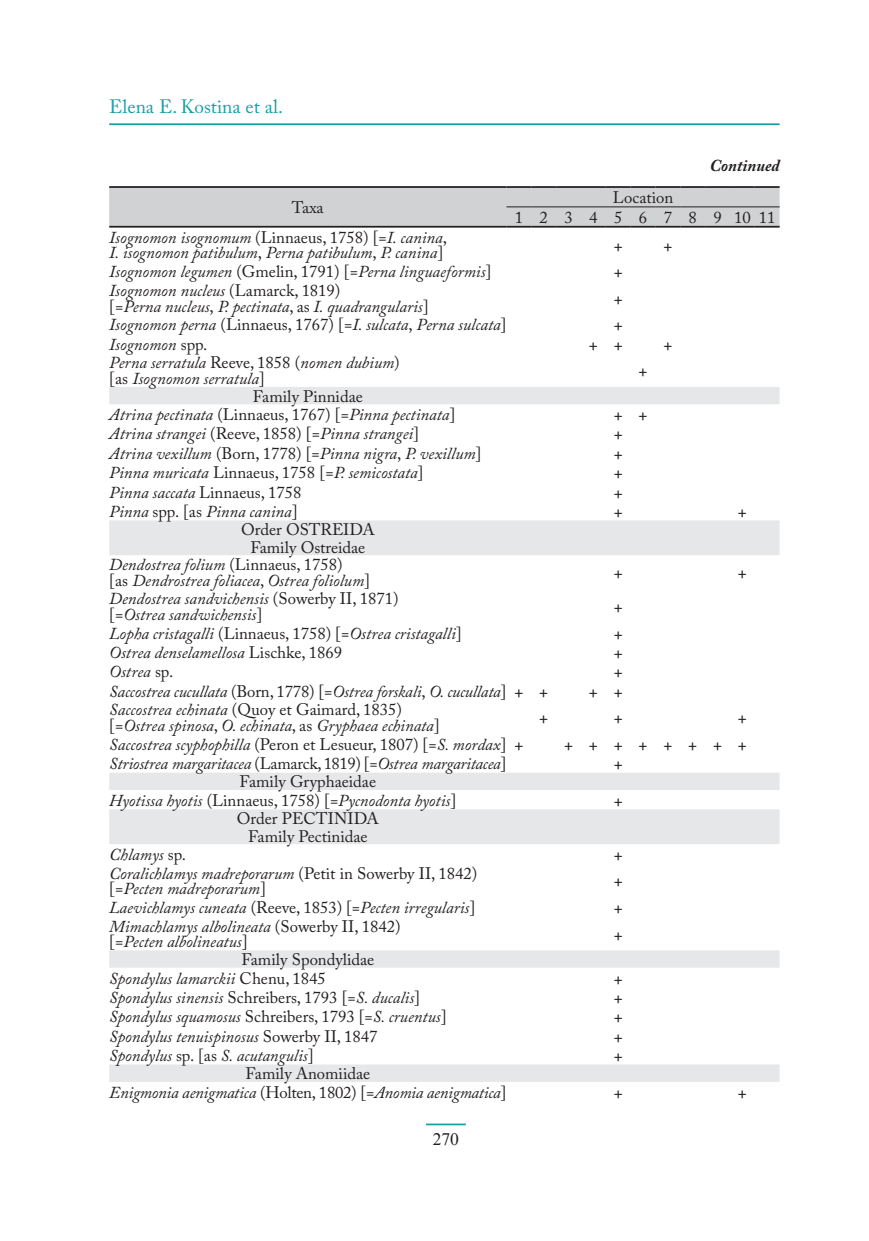
<style>
.page{position:relative;width:869px;height:1241px;background:#fff}
.page>*{position:absolute;margin:0;border:0;box-sizing:border-box;transform-origin:0 0}
.t1{font:19.25px "Adobe Caslon Pro";color:#231f20}
.t2{font:19.25px "Adobe Caslon Pro";color:#189fa6}
.t3{font:17.5px "Times New Roman";color:#231f20}
.t4{font:italic 16.62px/15.8px "Adobe Caslon Pro";color:#231f20}
.t5{font:16.62px/18.4px "Adobe Caslon Pro";color:#231f20}
.t6{font:16.62px/19.4px "Adobe Caslon Pro";letter-spacing:.49em;color:#231f20;text-align:center}
.t7{font:italic 700 16.62px "Adobe Caslon Pro";color:#231f20}
.s1{font-style:normal}
.s2{font-style:italic}
.s3{font-style:normal;font-size:19.25px}
</style>
<div class="page">
<hr style="left:426px;top:1123px;width:39px;height:2px;background:#189fa6">
<hr style="left:109px;top:123px;width:670px;height:2px;background:#189fa6">
<svg style="left:109px;top:387px;width:670px;height:694px"></svg>
<hr style="left:109px;top:186px;width:397px;height:2px;background:#231f20">
<hr style="left:506px;top:186px;width:25px;height:2px;background:#231f20">
<hr style="left:531px;top:186px;width:25px;height:2px;background:#231f20">
<hr style="left:556px;top:186px;width:24px;height:2px;background:#231f20">
<hr style="left:580px;top:186px;width:25px;height:2px;background:#231f20">
<hr style="left:605px;top:186px;width:25px;height:2px;background:#231f20">
<hr style="left:630px;top:186px;width:25px;height:2px;background:#231f20">
<hr style="left:655px;top:186px;width:25px;height:2px;background:#231f20">
<hr style="left:680px;top:186px;width:24px;height:2px;background:#231f20">
<hr style="left:704px;top:186px;width:25px;height:2px;background:#231f20">
<hr style="left:729px;top:186px;width:25px;height:2px;background:#231f20">
<hr style="left:754px;top:186px;width:25px;height:2px;background:#231f20">
<svg style="left:109px;top:187px;width:670px;height:40px"></svg>
<p class="t2" style="left:109px;top:95px;width:175px">Elena E. Kostina et al.</p>
<p class="t7" style="left:709px;top:155px;width:71px">Continued</p>
<p class="t5" style="left:292px;top:198px;width:33px">Taxa</p>
<p class="t6" style="left:514px;top:188px;width:262px">Location<br>1234567891011</p>
<p class="t4" style="left:109px;top:229px;width:339px">Isognomon isognomum <span class="s1">(Linnaeus, 1758) [=</span>I. canina<span class="s1">,<br></span>I. isognomon patibulum<span class="s1">,</span> Perna patibulum<span class="s1">,</span> P. canina<span class="s1">]</span></p>
<p class="t1" style="left:613px;top:233px;width:11px">+</p>
<p class="t1" style="left:662px;top:233px;width:11px">+</p>
<p class="t4" style="left:109px;top:263px;width:383px">Isognomon legumen <span class="s1">(Gmelin, 1791) [=</span>Perna linguaeformis<span class="s1">]</span></p>
<p class="t1" style="left:613px;top:260px;width:11px">+</p>
<p class="t4" style="left:109px;top:282px;width:321px">Isognomon nucleus <span class="s1">(Lamarck, 1819)<br>[=</span>Perna nucleus<span class="s1">,</span> P. pectinata<span class="s1">, as</span> I. quadrangularis<span class="s1">]</span></p>
<p class="t1" style="left:613px;top:287px;width:11px">+</p>
<p class="t4" style="left:109px;top:316px;width:398px">Isognomon perna <span class="s1">(Linnaeus, 1767) [=</span>I. sulcata<span class="s1">,</span> Perna sulcata<span class="s1">]</span></p>
<p class="t1" style="left:613px;top:313px;width:11px">+</p>
<p class="t4" style="left:109px;top:336px;width:100px">Isognomon <span class="s1">spp.</span></p>
<p class="t1" style="left:588px;top:332px;width:36px">+ +</p>
<p class="t1" style="left:662px;top:332px;width:11px">+</p>
<p class="t4" style="left:109px;top:354px;width:292px">Perna serratula <span class="s1">Reeve, 1858 (</span>nomen dubium<span class="s1">) [as</span> Isognomon serratula<span class="s1">]</span></p>
<p class="t1" style="left:638px;top:359px;width:11px">+</p>
<p class="t5" style="left:109px;top:387px;width:347px;text-indent:143px">Family Pinnidae<br><span class="s2">Atrina pectinata</span> (Linnaeus, 1767) [=<span class="s2">Pinna pectinata</span>]</p>
<p class="t1" style="left:613px;top:403px;width:36px">+ +</p>
<p class="t4" style="left:109px;top:426px;width:311px">Atrina strangei <span class="s1">(Reeve, 1858) [=</span>Pinna strangei<span class="s1">]</span></p>
<p class="t1" style="left:613px;top:422px;width:11px">+</p>
<p class="t4" style="left:109px;top:445px;width:373px">Atrina vexillum <span class="s1">(Born, 1778) [=</span>Pinna nigra<span class="s1">,</span> P. vexillum<span class="s1">]</span></p>
<p class="t1" style="left:613px;top:442px;width:11px">+</p>
<p class="t4" style="left:109px;top:464px;width:315px">Pinna muricata <span class="s1">Linnaeus, 1758 [=</span>P. semicostata<span class="s1">]</span></p>
<p class="t1" style="left:613px;top:461px;width:11px">+</p>
<p class="t5" style="left:109px;top:482px;width:193px"><span class="s2">Pinna saccata</span> Linnaeus, 1758</p>
<p class="t1" style="left:613px;top:480px;width:11px">+</p>
<p class="t4" style="left:109px;top:503px;width:190px">Pinna <span class="s1">spp. [as</span> Pinna canina<span class="s1">]</span></p>
<p class="t1" style="left:613px;top:500px;width:11px">+</p>
<p class="t1" style="left:737px;top:500px;width:11px">+</p>
<p class="t5" style="left:241px;top:520px;width:135px">Order OSTREIDA</p>
<p class="t5" style="left:250px;top:537px;width:116px">Family Ostreidae</p>
<p class="t4" style="left:109px;top:556px;width:235px">Dendostrea folium <span class="s1">(Linnaeus, 1758)</span></p>
<p class="t4" style="left:109px;top:572px;width:262px"><span class="s1">[as</span> Dendrostrea foliacea<span class="s1">,</span> Ostrea foliolum<span class="s1">]</span></p>
<p class="t1" style="left:613px;top:561px;width:11px">+</p>
<p class="t1" style="left:737px;top:561px;width:11px">+</p>
<p class="t4" style="left:109px;top:590px;width:290px">Dendostrea sandvichensis <span class="s1">(Sowerby II, 1871) [=</span>Ostrea sandwichensis<span class="s1">]</span></p>
<p class="t1" style="left:613px;top:595px;width:11px">+</p>
<p class="t4" style="left:109px;top:624px;width:354px">Lopha cristagalli <span class="s1">(Linnaeus, 1758) [=</span>Ostrea cristagalli<span class="s1">]</span></p>
<p class="t1" style="left:613px;top:621px;width:11px">+</p>
<p class="t4" style="left:109px;top:644px;width:234px">Ostrea denselamellosa <span class="s1">Lischke, 1869</span></p>
<p class="t1" style="left:613px;top:641px;width:11px">+</p>
<p class="t4" style="left:109px;top:663px;width:65px">Ostrea <span class="s1">sp.</span></p>
<p class="t1" style="left:613px;top:660px;width:11px">+</p>
<p class="t4" style="left:109px;top:683px;width:440px">Saccostrea cucullata <span class="s1">(Born, 1778) [=</span>Ostrea forskali<span class="s1">,</span> O. cucullata<span class="s1">]</span> <span class="s3">+ +</span></p>
<p class="t1" style="left:588px;top:679px;width:36px">+ +</p>
<p class="t4" style="left:109px;top:701px;width:332px">Saccostrea echinata <span class="s1">(Quoy et Gaimard, 1835) [=</span>Ostrea spinosa<span class="s1">,</span> O. echinata<span class="s1">, as</span> Gryphaea echinata<span class="s1">]</span></p>
<p class="t1" style="left:538px;top:706px;width:11px">+</p>
<p class="t1" style="left:613px;top:706px;width:11px">+</p>
<p class="t1" style="left:737px;top:706px;width:11px">+</p>
<p class="t4" style="left:109px;top:736px;width:416px">Saccostrea scyphophilla <span class="s1">(Peron et Lesueur, 1807) [=</span>S. mordax<span class="s1">]</span> <span class="s3">+</span></p>
<p class="t1" style="left:563px;top:732px;width:185px">++++++++</p>
<p class="t4" style="left:109px;top:755px;width:398px">Striostrea margaritacea <span class="s1">(Lamarck, 1819) [=</span>Ostrea margaritacea<span class="s1">]</span></p>
<p class="t1" style="left:613px;top:752px;width:11px">+</p>
<p class="t5" style="left:109px;top:772px;width:348px;text-indent:130px">Family Gryphaeidae<br><span class="s2">Hyotissa hyotis</span> (Linnaeus, 1758) [=<span class="s2">Pycnodonta hyotis</span>]</p>
<p class="t1" style="left:613px;top:788px;width:11px">+</p>
<p class="t5" style="left:237px;top:809px;width:144px;line-height:17.3px;text-align:center">Order PECTINIDA<br>Family Pectinidae</p>
<p class="t4" style="left:109px;top:846px;width:78px">Chlamys <span class="s1">sp.</span></p>
<p class="t1" style="left:613px;top:842px;width:11px">+</p>
<p class="t4" style="left:109px;top:864px;width:369px">Coralichlamys madreporarum <span class="s1">(Petit in Sowerby II, 1842) [=</span>Pecten madreporarum<span class="s1">]</span></p>
<p class="t1" style="left:613px;top:869px;width:11px">+</p>
<p class="t4" style="left:109px;top:899px;width:367px">Laevichlamys cuneata <span class="s1">(Reeve, 1853) [=</span>Pecten irregularis<span class="s1">]</span></p>
<p class="t1" style="left:613px;top:895px;width:11px">+</p>
<p class="t4" style="left:109px;top:917px;width:292px">Mimachlamys albolineata <span class="s1">(Sowerby II, 1842) [=</span>Pecten albolineatus<span class="s1">]</span></p>
<p class="t1" style="left:613px;top:922px;width:11px">+</p>
<p class="t5" style="left:109px;top:950px;width:266px;text-indent:132px">Family Spondylidae<br><span class="s2">Spondylus lamarckii</span> Chenu, 1845</p>
<p class="t1" style="left:613px;top:966px;width:11px">+</p>
<p class="t4" style="left:109px;top:989px;width:312px">Spondylus sinensis <span class="s1">Schreibers, 1793 [=</span>S. ducalis<span class="s1">]</span></p>
<p class="t1" style="left:613px;top:985px;width:11px">+</p>
<p class="t4" style="left:109px;top:1008px;width:339px">Spondylus squamosus <span class="s1">Schreibers, 1793 [=</span>S. cruentus<span class="s1">]</span></p>
<p class="t1" style="left:613px;top:1005px;width:11px">+</p>
<p class="t4" style="left:109px;top:1027px;width:269px">Spondylus tenuispinosus <span class="s1">Sowerby II, 1847</span></p>
<p class="t1" style="left:613px;top:1024px;width:11px">+</p>
<p class="t4" style="left:109px;top:1047px;width:206px">Spondylus <span class="s1">sp. [as</span> S. acutangulis<span class="s1">]</span></p>
<p class="t1" style="left:613px;top:1043px;width:11px">+</p>
<p class="t4" style="left:109px;top:1064px;width:398px;line-height:18.4px;text-align:center"><span class="s1">Family Anomiidae<br></span>Enigmonia aenigmatica <span class="s1">(Holten, 1802) [=</span>Anomia aenigmatica<span class="s1">]</span></p>
<p class="t1" style="left:613px;top:1080px;width:11px">+</p>
<p class="t1" style="left:737px;top:1080px;width:11px">+</p>
<p class="t3" style="left:432px;top:1127px;width:28px">270</p>
</div>
